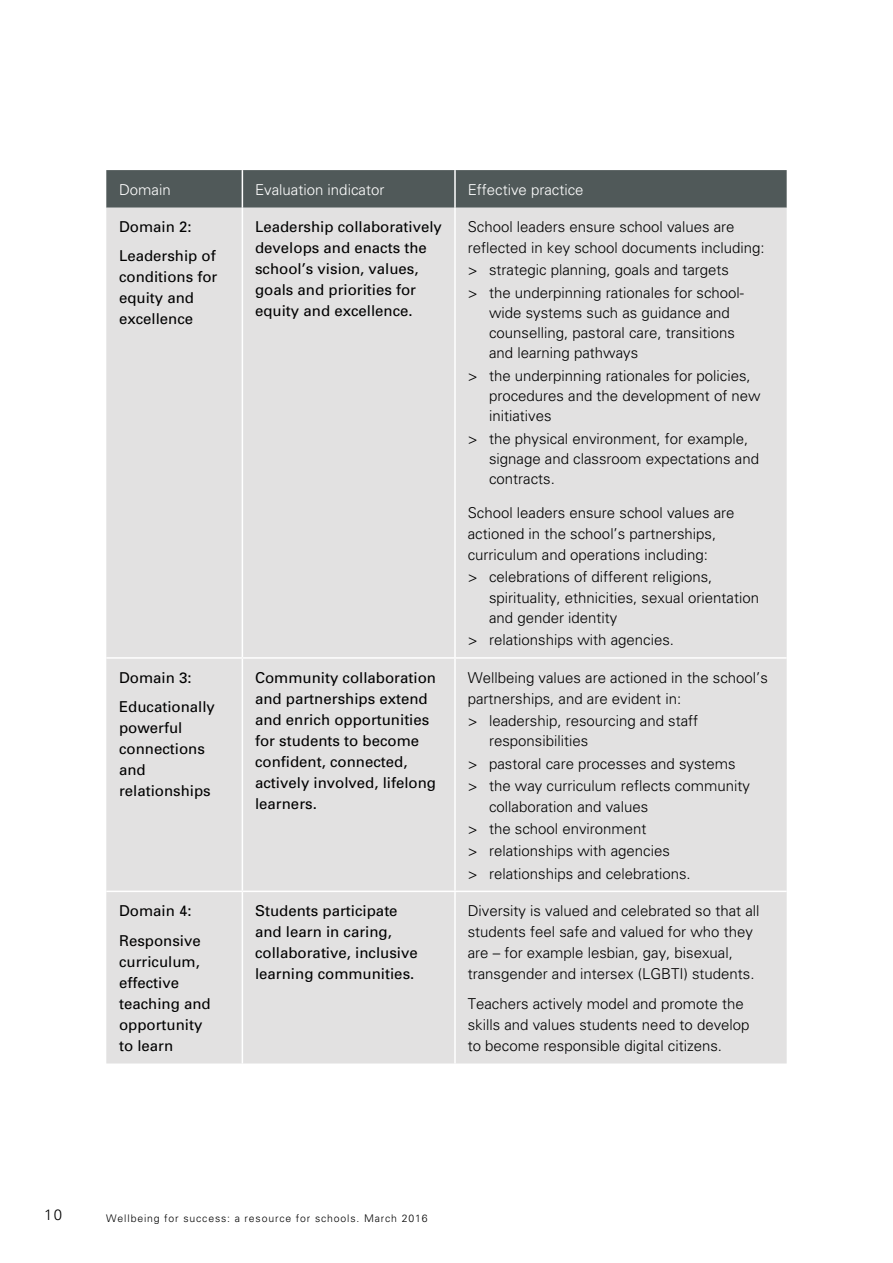
<style>
.page{position:relative;width:893px;height:1263px;background:#fff}
.page>*{position:absolute;margin:0;border:0;box-sizing:border-box;transform-origin:0 0}
.t1{font:300 15px/21px "Univers Maori";color:#000}
.t2{font:15px/21px "Univers Maori";color:#000}
.t3{font:300 15px "Univers Maori";color:#fff}
.t4{font:300 10.5px "Univers Maori";letter-spacing:.08em;color:#000}
</style>
<div class="page">
<div style="left:106px;top:170px;width:681px;height:38px;background:#505959"></div>
<div style="left:106px;top:208px;width:681px;height:855px;background:#e2e1e1"></div>
<hr style="left:242px;top:170px;width:1px;height:38px;background:#fff">
<hr style="left:454px;top:170px;width:2px;height:38px;background:#fff">
<hr style="left:242px;top:208px;width:1px;height:449px;background:#fff">
<hr style="left:454px;top:208px;width:2px;height:449px;background:#fff">
<hr style="left:106px;top:657px;width:136px;height:2px;background:#fff">
<hr style="left:242px;top:657px;width:213px;height:2px;background:#fff">
<hr style="left:242px;top:659px;width:1px;height:231px;background:#fff">
<hr style="left:455px;top:657px;width:332px;height:2px;background:#fff">
<hr style="left:454px;top:659px;width:2px;height:231px;background:#fff">
<hr style="left:106px;top:890px;width:136px;height:2px;background:#fff">
<hr style="left:242px;top:890px;width:213px;height:2px;background:#fff">
<hr style="left:242px;top:892px;width:1px;height:171px;background:#fff">
<hr style="left:455px;top:890px;width:332px;height:2px;background:#fff">
<hr style="left:454px;top:892px;width:2px;height:171px;background:#fff">
<p class="t3" style="left:119px;top:181px;width:53px">Domain</p>
<p class="t3" style="left:255px;top:181px;width:131px">Evaluation indicator</p>
<p class="t3" style="left:468px;top:181px;width:117px">Effective practice</p>
<p class="t2" style="left:119px;top:211px;width:98px;line-height:29.5px">Domain 2:<br>Leadership of</p>
<p class="t2" style="left:119px;top:266px;width:100px">conditions for equity and excellence</p>
<p class="t2" style="left:255px;top:216px;width:188px">Leadership collaboratively develops and enacts the school’s vision, values, goals and priorities for equity and excellence.</p>
<p class="t1" style="left:468px;top:216px;width:298px">School leaders ensure school values are reflected in key school documents including:</p>
<p class="t1" style="left:468px;top:258px;width:278px;line-height:22.4px">&gt; strategic planning, goals and targets<br>&gt; the underpinning rationales for school-</p>
<p class="t1" style="left:489px;top:302px;width:247px;line-height:20.2px">wide systems such as guidance and counselling, pastoral care, transitions and learning pathways</p>
<p class="t1" style="left:489px;top:365px;width:273px;line-height:20.2px;text-indent:-21px">&gt; the underpinning rationales for policies, procedures and the development of new initiatives</p>
<p class="t1" style="left:489px;top:428px;width:272px;line-height:20.2px;text-indent:-21px">&gt; the physical environment, for example, signage and classroom expectations and contracts.</p>
<p class="t1" style="left:468px;top:502px;width:268px">School leaders ensure school values are actioned in the school’s partnerships, curriculum and operations including:</p>
<p class="t1" style="left:489px;top:566px;width:272px;line-height:20.2px;text-indent:-21px">&gt; celebrations of different religions, spirituality, ethnicities, sexual orientation and gender identity</p>
<p class="t1" style="left:468px;top:629px;width:208px">&gt; relationships with agencies.</p>
<p class="t2" style="left:119px;top:662px;width:97px;line-height:29.5px">Domain 3:<br>Educationally</p>
<p class="t2" style="left:119px;top:717px;width:93px">powerful connections and relationships</p>
<p class="t2" style="left:119px;top:896px;width:83px;line-height:29.5px">Domain 4:<br>Responsive</p>
<p class="t2" style="left:119px;top:951px;width:93px">curriculum, effective teaching and opportunity to learn</p>
<p class="t2" style="left:255px;top:667px;width:182px">Community collaboration and partnerships extend and enrich opportunities for students to become confident, connected, actively involved, lifelong learners.</p>
<p class="t1" style="left:468px;top:667px;width:302px">Wellbeing values are actioned in the school’s partnerships, and are evident in:</p>
<p class="t1" style="left:489px;top:710px;width:211px;line-height:20.2px;text-indent:-21px">&gt; leadership, resourcing and staff responsibilities</p>
<p class="t1" style="left:468px;top:752px;width:284px;line-height:22.4px">&gt; pastoral care processes and systems<br>&gt; the way curriculum reflects community</p>
<p class="t1" style="left:468px;top:794px;width:224px;line-height:22.4px;text-indent:21px">collaboration and values<br>&gt; the school environment<br>&gt; relationships with agencies<br>&gt; relationships and celebrations.</p>
<p class="t2" style="left:255px;top:900px;width:164px">Students participate and learn in caring, collaborative, inclusive learning communities.</p>
<p class="t1" style="left:468px;top:900px;width:293px">Diversity is valued and celebrated so that all students feel safe and valued for who they are – for example lesbian, gay, bisexual, transgender and intersex (LGBTI) students.</p>
<p class="t1" style="left:468px;top:992px;width:283px">Teachers actively model and promote the skills and values students need to develop to become responsible digital citizens.</p>
<p class="t1" style="left:44px;top:1204px;width:19px">10</p>
<p class="t4" style="left:106px;top:1211px;width:323px">Wellbeing for success: a resource for schools. March 2016</p>
</div>
